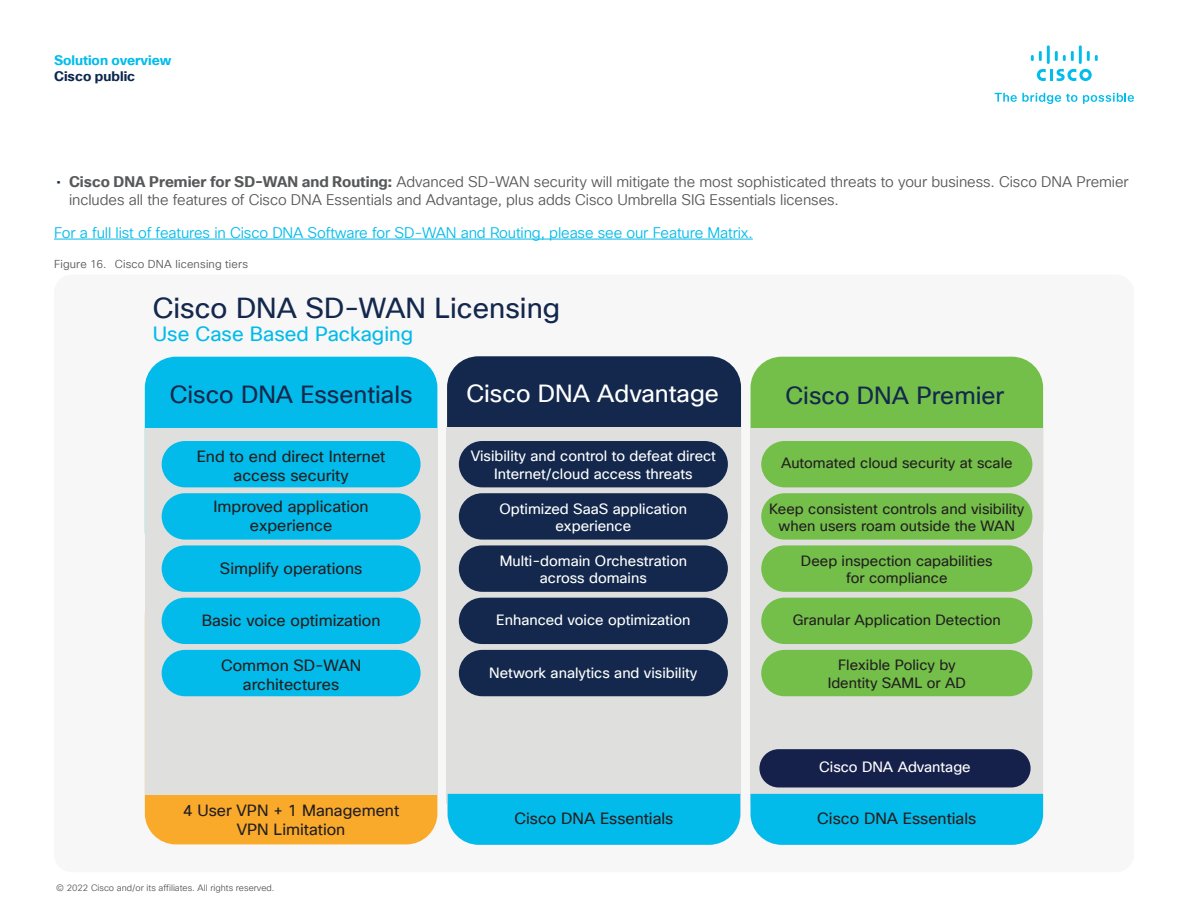
<style>
.page{position:relative;width:1188px;height:918px;background:#fff}
.page>*{position:absolute;margin:0;border:0;box-sizing:border-box;transform-origin:0 0}
.t1{font:28.2px "Cisco Sans TT";color:#13284c}
.t2{font:24.15px "Cisco Sans TT";color:#13284c}
.t3{font:24.15px "Cisco Sans TT";color:#fff}
.t4{font:20.25px "Cisco Sans TT";color:#02bbea}
.t5{font:15.9px/19px "Cisco Sans TT";color:#231f20;text-align:center}
.t6{font:15px/18px "Cisco Sans TT Light";letter-spacing:-.005em;color:#57585a}
.Body{font:15px "Cisco Sans TT Light";letter-spacing:-.01em;color:#00bceb}
.t7{font:14.55px/17.4px "Cisco Sans TT";color:#fff;text-align:center}
.t8{font:14.55px/17.4px "Cisco Sans TT";color:#231f20;text-align:center}
.t9{font:700 13.5px "Cisco Sans TT";color:#00bceb}
.t10{font:700 13.5px "Cisco Sans TT";color:#0d274d}
.Body-2{font:11.25px "Cisco Sans TT Light";letter-spacing:.015em;color:#57585a}
.Footer_white{font:9px "Cisco Sans TT Light";color:#57585a}
.s1{font-family:"Cisco Sans TT";color:#0d274d}
.s2{font-family:"Cisco Sans TT";font-weight:700}
</style>
<div class="page">
<svg style="left:995px;top:93px;width:82px;height:11px"></svg>
<svg style="left:1083px;top:93px;width:51px;height:11px"></svg>
<svg style="left:1037px;top:69px;width:55px;height:12px"></svg>
<svg style="left:1031px;top:51px;width:11px;height:10px"></svg>
<hr style="left:1047px;top:45px;width:3px;height:19px;background:#00bdeb">
<svg style="left:1055px;top:51px;width:19px;height:10px"></svg>
<hr style="left:1079px;top:45px;width:3px;height:19px;background:#00bdeb">
<svg style="left:1087px;top:51px;width:11px;height:10px"></svg>
<hr style="left:54px;top:239px;width:699px;height:1px;background:#00bceb">
<div style="left:54px;top:275px;width:1080px;height:597px;background:#f7f7f8;border-radius:18px"></div>
<div style="left:751px;top:357px;width:292px;height:205px;background:#74bf4a;border-radius:31px"></div>
<div style="left:751px;top:428px;width:292px;height:376px;background:#dfdfde"></div>
<div style="left:761px;top:441px;width:271px;height:46px;background:#74bf4a;border-radius:23px"></div>
<div style="left:761px;top:493px;width:271px;height:47px;background:#74bf4a;border-radius:23px"></div>
<div style="left:761px;top:545px;width:271px;height:47px;background:#74bf4a;border-radius:23px"></div>
<div style="left:761px;top:650px;width:271px;height:46px;background:#74bf4a;border-radius:23px"></div>
<div style="left:761px;top:598px;width:271px;height:46px;background:#74bf4a;border-radius:23px"></div>
<div style="left:759px;top:749px;width:272px;height:38px;background:#16214b;border-radius:19px"></div>
<div style="left:145px;top:357px;width:292px;height:205px;background:#02bbea;border-radius:31px"></div>
<div style="left:145px;top:585px;width:292px;height:259px;background:#faaa2b;border-radius:31px"></div>
<div style="left:145px;top:428px;width:292px;height:367px;background:#dfdfde"></div>
<div style="left:162px;top:441px;width:259px;height:46px;background:#02bbea;border-radius:23px"></div>
<div style="left:162px;top:493px;width:259px;height:47px;background:#02bbea;border-radius:23px"></div>
<div style="left:162px;top:650px;width:259px;height:46px;background:#02bbea;border-radius:23px"></div>
<div style="left:162px;top:598px;width:259px;height:46px;background:#02bbea;border-radius:23px"></div>
<div style="left:162px;top:545px;width:259px;height:47px;background:#02bbea;border-radius:23px"></div>
<div style="left:447px;top:356px;width:294px;height:205px;background:#13284c;border-radius:31px"></div>
<div style="left:447px;top:428px;width:294px;height:376px;background:#dfdfde"></div>
<div style="left:459px;top:441px;width:269px;height:46px;background:#13284c;border-radius:23px"></div>
<div style="left:459px;top:493px;width:269px;height:47px;background:#13284c;border-radius:23px"></div>
<div style="left:459px;top:545px;width:269px;height:47px;background:#13284c;border-radius:23px"></div>
<div style="left:459px;top:598px;width:269px;height:46px;background:#13284c;border-radius:23px"></div>
<div style="left:459px;top:650px;width:269px;height:46px;background:#13284c;border-radius:23px"></div>
<div style="left:448px;top:794px;width:292px;height:50px;background:#02bbea"></div>
<div style="left:751px;top:794px;width:292px;height:50px;background:#02bbea"></div>
<p class="t9" style="left:54px;top:51px;width:119px">Solution overview</p>
<p class="t10" style="left:54px;top:67px;width:83px">Cisco public</p>
<p class="t6" style="left:69px;top:174px;width:1061px;text-indent:-13px"><span class="s1">•</span> <span class="s2">Cisco DNA Premier for SD-WAN and Routing:</span> Advanced SD-WAN security will mitigate the most sophisticated threats to your business. Cisco DNA Premier includes all the features of Cisco DNA Essentials and Advantage, plus adds Cisco Umbrella SIG Essentials licenses.</p>
<p class="Body" style="left:54px;top:223px;width:700px">For a full list of features in Cisco DNA Software for SD-WAN and Routing, please see our Feature Matrix.</p>
<p class="Body-2" style="left:54px;top:257px;width:196px">Figure 16. Cisco DNA licensing tiers</p>
<h1 class="t1" style="left:153px;top:290px;width:409px">Cisco DNA SD-WAN Licensing</h1>
<h3 class="t4" style="left:153px;top:320px;width:262px">Use Case Based Packaging</h3>
<h2 class="t2" style="left:170px;top:379px;width:244px">Cisco DNA Essentials</h2>
<p class="t5" style="left:197px;top:448px;width:190px">End to end direct Internet access security</p>
<p class="t5" style="left:214px;top:498px;width:157px">Improved application experience</p>
<p class="t5" style="left:220px;top:559px;width:144px">Simplify operations</p>
<p class="t5" style="left:202px;top:611px;width:180px">Basic voice optimization</p>
<p class="t5" style="left:221px;top:657px;width:142px">Common SD-WAN architectures</p>
<p class="t5" style="left:183px;top:801px;width:218px">4 User VPN + 1 Management<br>VPN Limitation</p>
<p class="Footer_white" style="left:56px;top:882px;width:220px">© 2022 Cisco and/or its affiliates. All rights reserved.</p>
<h2 class="t3" style="left:466px;top:378px;width:254px">Cisco DNA Advantage</h2>
<p class="t7" style="left:471px;top:448px;width:247px">Visibility and control to defeat direct<br>Internet/cloud access threats</p>
<p class="t7" style="left:500px;top:500px;width:189px">Optimized SaaS application experience</p>
<p class="t7" style="left:500px;top:552px;width:189px">Multi-domain Orchestration across domains</p>
<p class="t7" style="left:496px;top:612px;width:196px">Enhanced voice optimization</p>
<p class="t7" style="left:489px;top:664px;width:210px">Network analytics and visibility</p>
<h2 class="t2" style="left:786px;top:379px;width:220px">Cisco DNA Premier</h2>
<p class="t8" style="left:781px;top:455px;width:233px">Automated cloud security at scale</p>
<p class="t8" style="left:769px;top:500px;width:257px">Keep consistent controls and visibility when users roam outside the WAN</p>
<p class="t8" style="left:801px;top:552px;width:193px">Deep inspection capabilities for compliance</p>
<p class="t8" style="left:793px;top:611px;width:209px">Granular Application Detection</p>
<p class="t8" style="left:828px;top:657px;width:140px">Flexible Policy by<br>Identity SAML or AD</p>
<p class="t7" style="left:819px;top:759px;width:153px">Cisco DNA Advantage</p>
<p class="t5" style="left:514px;top:809px;width:161px">Cisco DNA Essentials</p>
<p class="t5" style="left:817px;top:809px;width:161px">Cisco DNA Essentials</p>
</div>
